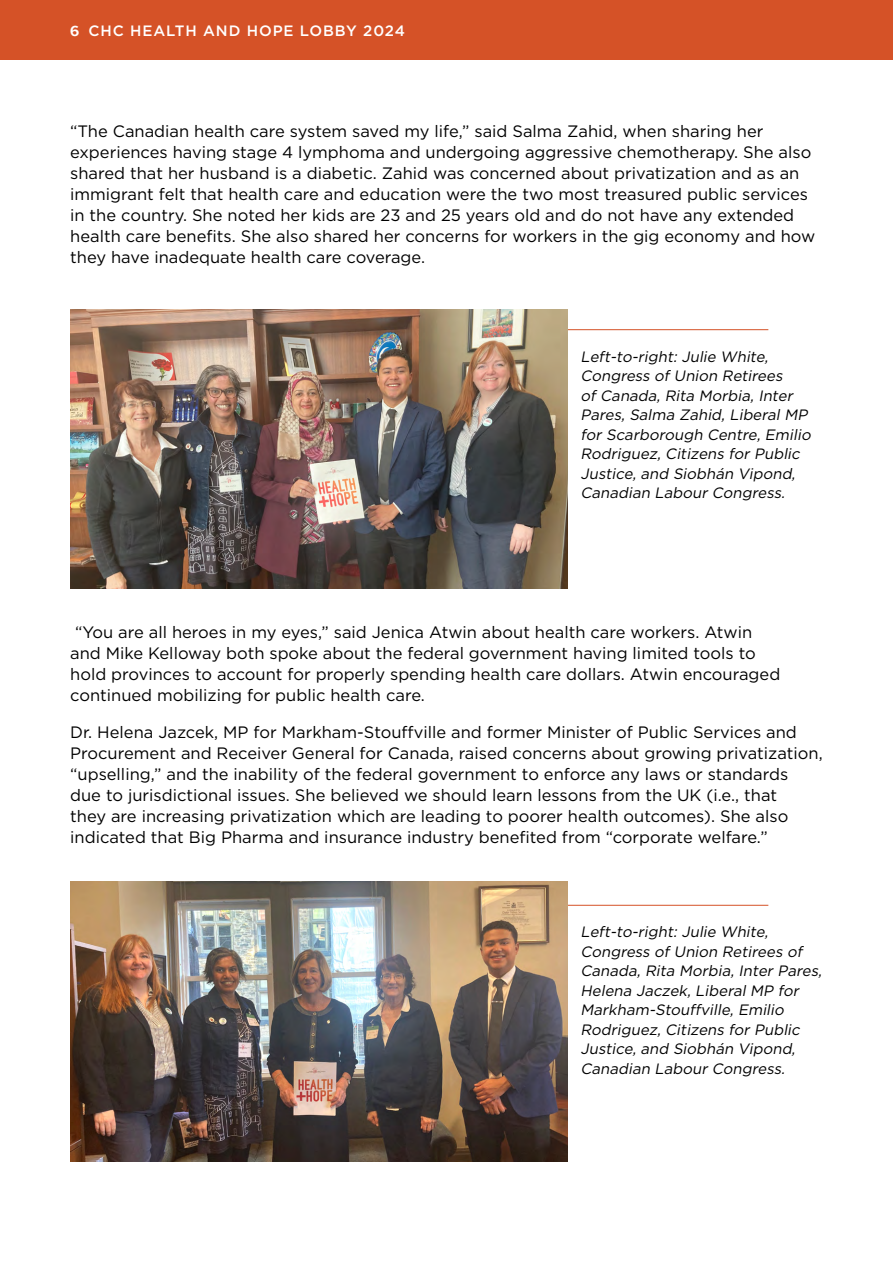
<style>
.page{position:relative;width:893px;height:1263px;background:#fff}
.page>*{position:absolute;margin:0;border:0;box-sizing:border-box;transform-origin:0 0}
.t1{font:16.5px/21px "Gotham";color:#000}
.t2{font:italic 15px/19.5px "Gotham";color:#000}
.t3{font:500 15px "Gotham";letter-spacing:.06em;color:#fff}
.s1{font-family:"Proxima Nova";font-weight:700}
</style>
<div class="page">
<div style="left:0;top:0;width:893px;height:59px;background:#d55227"></div>
<hr style="left:483px;top:329px;width:285px;height:1px;background:#d55227">
<hr style="left:483px;top:905px;width:285px;height:1px;background:#d55227">
<img style="left:70px;top:881px;width:497px;height:280px">
<img style="left:70px;top:309px;width:497px;height:280px">
<p class="t3" style="left:70px;top:21px;width:336px"><span class="s1">6</span> CHC HEALTH AND HOPE LOBBY 2024</p>
<p class="t1" style="left:70px;top:120px;width:747px">“The Canadian health care system saved my life,” said Salma Zahid, when sharing her experiences having stage 4 lymphoma and undergoing aggressive chemotherapy. She also shared that her husband is a diabetic. Zahid was concerned about privatization and as an immigrant felt that health care and education were the two most treasured public services in the country. She noted her kids are 23 and 25 years old and do not have any extended health care benefits. She also shared her concerns for workers in the gig economy and how they have inadequate health care coverage.</p>
<p class="t2" style="left:580px;top:346px;width:235px">Left-to-right: Julie White,<br>Congress of Union Retirees<br>of Canada, Rita Morbia, Inter<br>Pares, Salma Zahid, Liberal MP for Scarborough Centre, Emilio<br>Rodriguez, Citizens for Public<br>Justice, and Siobhán Vipond,<br>Canadian Labour Congress.</p>
<p class="t1" style="left:70px;top:621px;width:712px">“You are all heroes in my eyes,” said Jenica Atwin about health care workers. Atwin and Mike Kelloway both spoke about the federal government having limited tools to hold provinces to account for properly spending health care dollars. Atwin encouraged continued mobilizing for public health care.</p>
<p class="t1" style="left:70px;top:721px;width:754px">Dr. Helena Jazcek, MP for Markham-Stouffville and former Minister of Public Services and Procurement and Receiver General for Canada, raised concerns about growing privatization, “upselling,” and the inability of the federal government to enforce any laws or standards due to jurisdictional issues. She believed we should learn lessons from the UK (i.e., that<br>they are increasing privatization which are leading to poorer health outcomes). She also indicated that Big Pharma and insurance industry benefited from “corporate welfare.”</p>
<p class="t2" style="left:580px;top:922px;width:246px">Left-to-right: Julie White,<br>Congress of Union Retirees of<br>Canada, Rita Morbia, Inter Pares,<br>Helena Jaczek, Liberal MP for<br>Markham-Stouffville, Emilio<br>Rodriguez, Citizens for Public<br>Justice, and Siobhán Vipond,<br>Canadian Labour Congress.</p>
</div>
